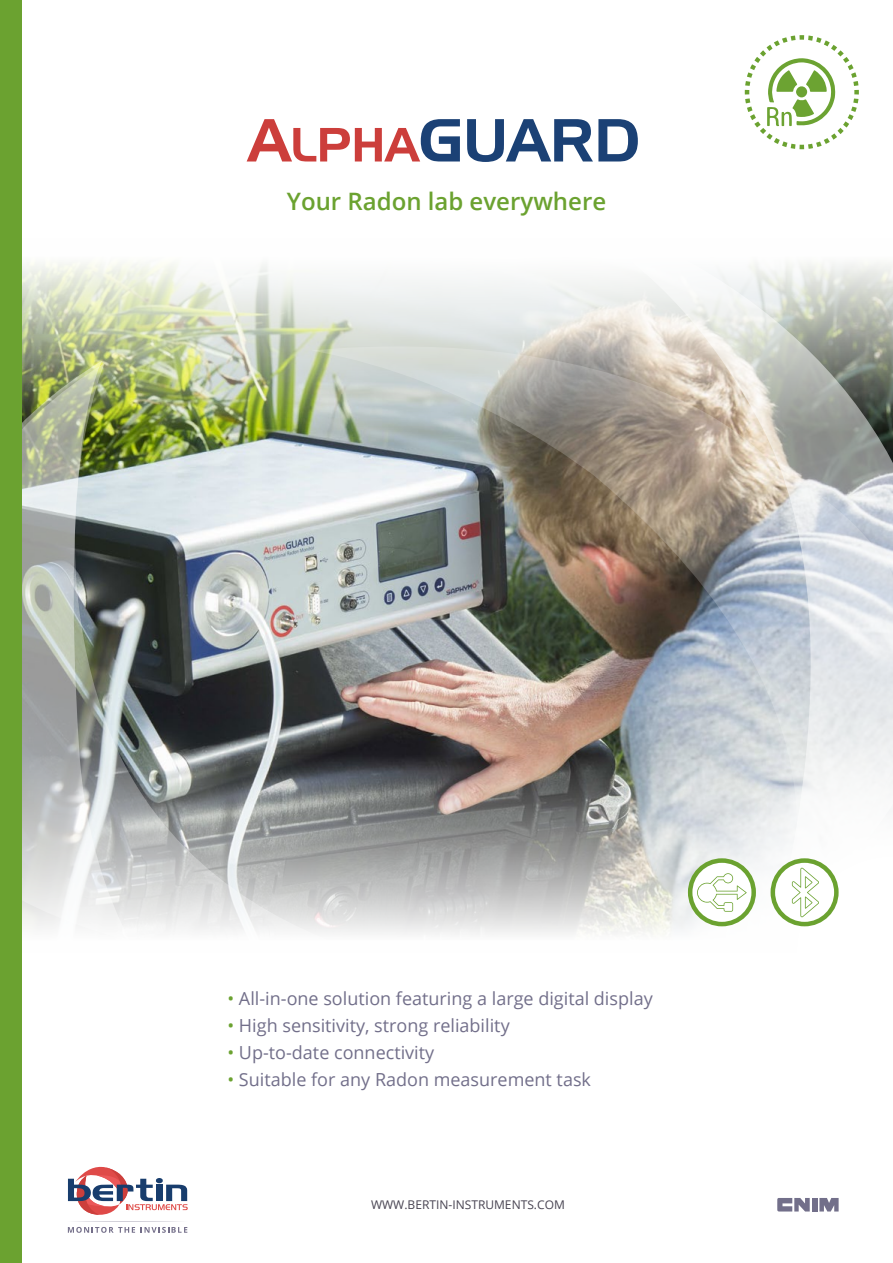
<style>
.page{position:relative;width:893px;height:1263px;background:#fff}
.page>*{position:absolute;margin:0;border:0;box-sizing:border-box;transform-origin:0 0}
.t1{font:600 24px "Open Sans";color:#6ba230}
.t2{font:18px "Open Sans";color:#726f8a}
.t3{font:12px "Open Sans";color:#474351}
.s1{color:#6ba230}
</style>
<div class="page">
<img style="left:21px;top:238px;width:645px;height:697px">
<svg style="left:777px;top:1198px;width:33px;height:13px"></svg>
<div style="left:812px;top:1198px;width:5px;height:13px;background:#726f8a"></div>
<svg style="left:819px;top:1198px;width:20px;height:13px"></svg>
<img style="left:395px;top:238px;width:498px;height:693px">
<img style="left:364px;top:363px;width:213px;height:572px">
<img style="left:21px;top:361px;width:343px;height:784px">
<svg style="left:68px;top:1167px;width:120px;height:48px"></svg>
<svg style="left:68px;top:1221px;width:119px;height:12px"></svg>
<div style="left:0;top:0;width:21px;height:1263px;background:#6ba230"></div>
<svg style="left:744px;top:35px;width:115px;height:115px"></svg>
<svg style="left:247px;top:119px;width:213px;height:42px"></svg>
<svg style="left:467px;top:119px;width:171px;height:43px"></svg>
<svg style="left:773px;top:860px;width:63px;height:64px"></svg>
<svg style="left:792px;top:867px;width:27px;height:50px"></svg>
<div style="left:771px;top:858px;width:68px;height:68px;border:4px solid #6ba230;border-radius:50%"></div>
<svg style="left:690px;top:860px;width:64px;height:64px"></svg>
<svg style="left:697px;top:873px;width:50px;height:39px"></svg>
<div style="left:688px;top:858px;width:68px;height:68px;border:4px solid #6ba230;border-radius:50%"></div>
<h1 class="t1" style="left:287px;top:185px;width:321px">Your Radon lab everywhere</h1>
<p class="t2" style="left:228px;top:986px;width:427px"><span class="s1">•</span> All-in-one solution featuring a large digital display</p>
<p class="t2" style="left:228px;top:1013px;width:284px"><span class="s1">•</span> High sensitivity, strong reliability</p>
<p class="t2" style="left:228px;top:1040px;width:208px"><span class="s1">•</span> Up-to-date connectivity</p>
<p class="t2" style="left:228px;top:1067px;width:365px"><span class="s1">•</span> Suitable for any Radon measurement task</p>
<p class="t3" style="left:371px;top:1196px;width:195px">WWW.BERTIN-INSTRUMENTS.COM</p>
</div>
